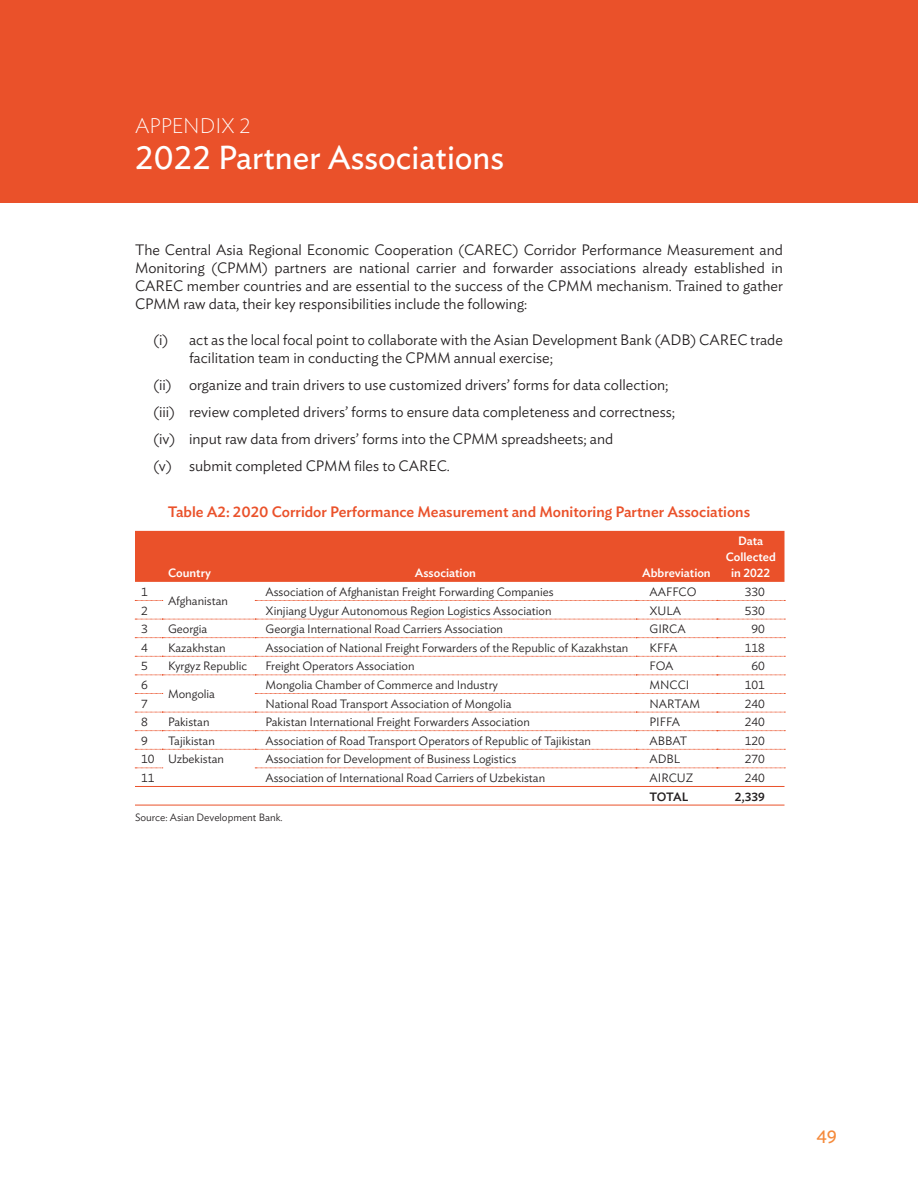
<style>
.page{position:relative;width:918px;height:1188px;background:#fff}
.page>*{position:absolute;margin:0;border:0;box-sizing:border-box;transform-origin:0 0}
.App_Title{font:33px "Ideal Sans";color:#fff}
.App_No{font:200 21px "Ideal Sans";color:#fff}
.t1{font:18px "Ideal Sans";color:#f58a3b}
.Body_Text{font:300 15px/18px "Ideal Sans";color:#231f20;text-align:justify}
.Fig_Tab_Title{font:500 15px "Ideal Sans";color:#ea512a}
.t2{font:300 12px "Ideal Sans";color:#231f20}
.t3{font:500 12px/16.2px "Ideal Sans";color:#fff;text-align:center}
.t4{font:500 12px "Ideal Sans";letter-spacing:-.025em;color:#231f20}
.Source{font:300 10.5px "Ideal Sans";color:#231f20}
</style>
<div class="page">
<div style="left:0;top:0;width:918px;height:202px;background:#ea512a"></div>
<div style="left:135px;top:531px;width:649px;height:51px;background:#ea512a"></div>
<svg style="left:135px;top:805px;width:27px;height:1px"></svg>
<hr style="left:162px;top:805px;width:93px;height:1px;background:#ea512a">
<svg style="left:135px;top:768px;width:28px;height:1px"></svg>
<hr style="left:717px;top:786px;width:67px;height:1px;background:#ea512a">
<svg style="left:135px;top:600px;width:28px;height:1px"></svg>
<svg style="left:255px;top:600px;width:530px;height:1px"></svg>
<svg style="left:135px;top:693px;width:28px;height:1px"></svg>
<svg style="left:255px;top:693px;width:530px;height:1px"></svg>
<svg style="left:135px;top:712px;width:650px;height:1px"></svg>
<svg style="left:135px;top:749px;width:650px;height:1px"></svg>
<svg style="left:255px;top:768px;width:530px;height:1px"></svg>
<svg style="left:135px;top:786px;width:27px;height:1px"></svg>
<hr style="left:162px;top:786px;width:93px;height:1px;background:#ea512a">
<hr style="left:255px;top:786px;width:381px;height:1px;background:#ea512a">
<hr style="left:255px;top:805px;width:381px;height:1px;background:#ea512a">
<hr style="left:636px;top:786px;width:81px;height:1px;background:#ea512a">
<hr style="left:636px;top:805px;width:81px;height:1px;background:#ea512a">
<hr style="left:717px;top:805px;width:67px;height:1px;background:#ea512a">
<svg style="left:135px;top:619px;width:650px;height:1px"></svg>
<svg style="left:135px;top:637px;width:650px;height:1px"></svg>
<svg style="left:135px;top:656px;width:650px;height:1px"></svg>
<svg style="left:135px;top:675px;width:650px;height:1px"></svg>
<svg style="left:135px;top:730px;width:650px;height:1px"></svg>
<p class="App_No" style="left:135px;top:109px;width:117px">APPENDIX 2</p>
<p class="App_Title" style="left:135px;top:132px;width:371px">2022 Partner Associations</p>
<p class="Body_Text" style="left:135px;top:239px;width:650px">The Central Asia Regional Economic Cooperation (CAREC) Corridor Performance Measurement and Monitoring (CPMM) partners are national carrier and forwarder associations already established in CAREC member countries and are essential to the success of the CPMM mechanism. Trained to gather CPMM raw data, their key responsibilities include the following:</p>
<p class="Body_Text" style="left:189px;top:329px;width:595px;text-indent:-36px">(i) act as the local focal point to collaborate with the Asian Development Bank (ADB) CAREC trade facilitation team in conducting the CPMM annual exercise;</p>
<p class="Body_Text" style="left:153px;top:374px;width:517px">(ii) organize and train drivers to use customized drivers’ forms for data collection;</p>
<p class="Body_Text" style="left:153px;top:401px;width:523px">(iii) review completed drivers’ forms to ensure data completeness and correctness;</p>
<p class="Body_Text" style="left:153px;top:428px;width:462px">(iv) input raw data from drivers’ forms into the CPMM spreadsheets; and</p>
<p class="Body_Text" style="left:153px;top:455px;width:298px">(v) submit completed CPMM files to CAREC.</p>
<p class="Fig_Tab_Title" style="left:168px;top:501px;width:584px">Table A2: 2020 Corridor Performance Measurement and Monitoring Partner Associations</p>
<p class="t3" style="left:168px;top:564px;width:44px">Country</p>
<p class="t3" style="left:415px;top:564px;width:63px">Association</p>
<p class="t3" style="left:642px;top:564px;width:70px">Abbreviation</p>
<p class="t3" style="left:726px;top:532px;width:52px">Data<br>Collected in 2022</p>
<p class="t2" style="left:266px;top:583px;width:290px">Association of Afghanistan Freight Forwarding Companies</p>
<p class="t2" style="left:650px;top:583px;width:49px">AAFFCO</p>
<p class="t2" style="left:745px;top:583px;width:22px">330</p>
<p class="t2" style="left:141px;top:583px;width:8px">1</p>
<p class="t2" style="left:168px;top:592px;width:62px">Afghanistan</p>
<p class="t2" style="left:141px;top:601px;width:8px">2</p>
<p class="t2" style="left:266px;top:601px;width:288px">Xinjiang Uygur Autonomous Region Logistics Association</p>
<p class="t2" style="left:650px;top:601px;width:33px">XULA</p>
<p class="t2" style="left:745px;top:601px;width:22px">530</p>
<p class="t2" style="left:141px;top:620px;width:8px">3</p>
<p class="t2" style="left:168px;top:620px;width:41px">Georgia</p>
<p class="t2" style="left:266px;top:620px;width:239px">Georgia International Road Carriers Association</p>
<p class="t2" style="left:650px;top:620px;width:38px">GIRCA</p>
<p class="t2" style="left:752px;top:620px;width:15px">90</p>
<p class="t2" style="left:141px;top:638px;width:8px">4</p>
<p class="t2" style="left:168px;top:638px;width:59px">Kazakhstan</p>
<p class="t2" style="left:266px;top:638px;width:364px">Association of National Freight Forwarders of the Republic of Kazakhstan</p>
<p class="t2" style="left:650px;top:638px;width:30px">KFFA</p>
<p class="t2" style="left:745px;top:638px;width:22px">118</p>
<p class="t2" style="left:141px;top:657px;width:8px">5</p>
<p class="t2" style="left:168px;top:657px;width:81px">Kyrgyz Republic</p>
<p class="t2" style="left:266px;top:657px;width:151px">Freight Operators Association</p>
<p class="t2" style="left:650px;top:657px;width:26px">FOA</p>
<p class="t2" style="left:752px;top:657px;width:15px">60</p>
<p class="t2" style="left:141px;top:676px;width:8px">6</p>
<p class="t2" style="left:168px;top:685px;width:49px">Mongolia</p>
<p class="t2" style="left:266px;top:676px;width:234px">Mongolia Chamber of Commerce and Industry</p>
<p class="t2" style="left:650px;top:676px;width:41px">MNCCI</p>
<p class="t2" style="left:745px;top:676px;width:22px">101</p>
<p class="t2" style="left:141px;top:694px;width:8px">7</p>
<p class="t2" style="left:266px;top:694px;width:247px">National Road Transport Association of Mongolia</p>
<p class="t2" style="left:650px;top:694px;width:52px">NARTAM</p>
<p class="t2" style="left:745px;top:694px;width:22px">240</p>
<p class="t2" style="left:141px;top:713px;width:8px">8</p>
<p class="t2" style="left:168px;top:713px;width:43px">Pakistan</p>
<p class="t2" style="left:266px;top:713px;width:266px">Pakistan International Freight Forwarders Association</p>
<p class="t2" style="left:650px;top:713px;width:32px">PIFFA</p>
<p class="t2" style="left:745px;top:713px;width:22px">240</p>
<p class="t2" style="left:141px;top:731px;width:8px">9</p>
<p class="t2" style="left:168px;top:731px;width:48px">Tajikistan</p>
<p class="t2" style="left:266px;top:731px;width:327px">Association of Road Transport Operators of Republic of Tajikistan</p>
<p class="t2" style="left:650px;top:731px;width:39px">ABBAT</p>
<p class="t2" style="left:745px;top:731px;width:22px">120</p>
<p class="t2" style="left:141px;top:750px;width:15px">10</p>
<p class="t2" style="left:168px;top:750px;width:58px">Uzbekistan</p>
<p class="t2" style="left:266px;top:750px;width:252px">Association for Development of Business Logistics</p>
<p class="t2" style="left:650px;top:750px;width:32px">ADBL</p>
<p class="t2" style="left:745px;top:750px;width:22px">270</p>
<p class="t2" style="left:141px;top:769px;width:15px">11</p>
<p class="t2" style="left:266px;top:769px;width:281px">Association of International Road Carriers of Uzbekistan</p>
<p class="t2" style="left:650px;top:769px;width:45px">AIRCUZ</p>
<p class="t2" style="left:745px;top:769px;width:22px">240</p>
<p class="t4" style="left:650px;top:787px;width:40px">TOTAL</p>
<p class="t4" style="left:735px;top:787px;width:32px">2,339</p>
<p class="Source" style="left:135px;top:809px;width:149px">Source: Asian Development Bank.</p>
<h3 class="t1" style="left:816px;top:1123px;width:22px">49</h3>
</div>
